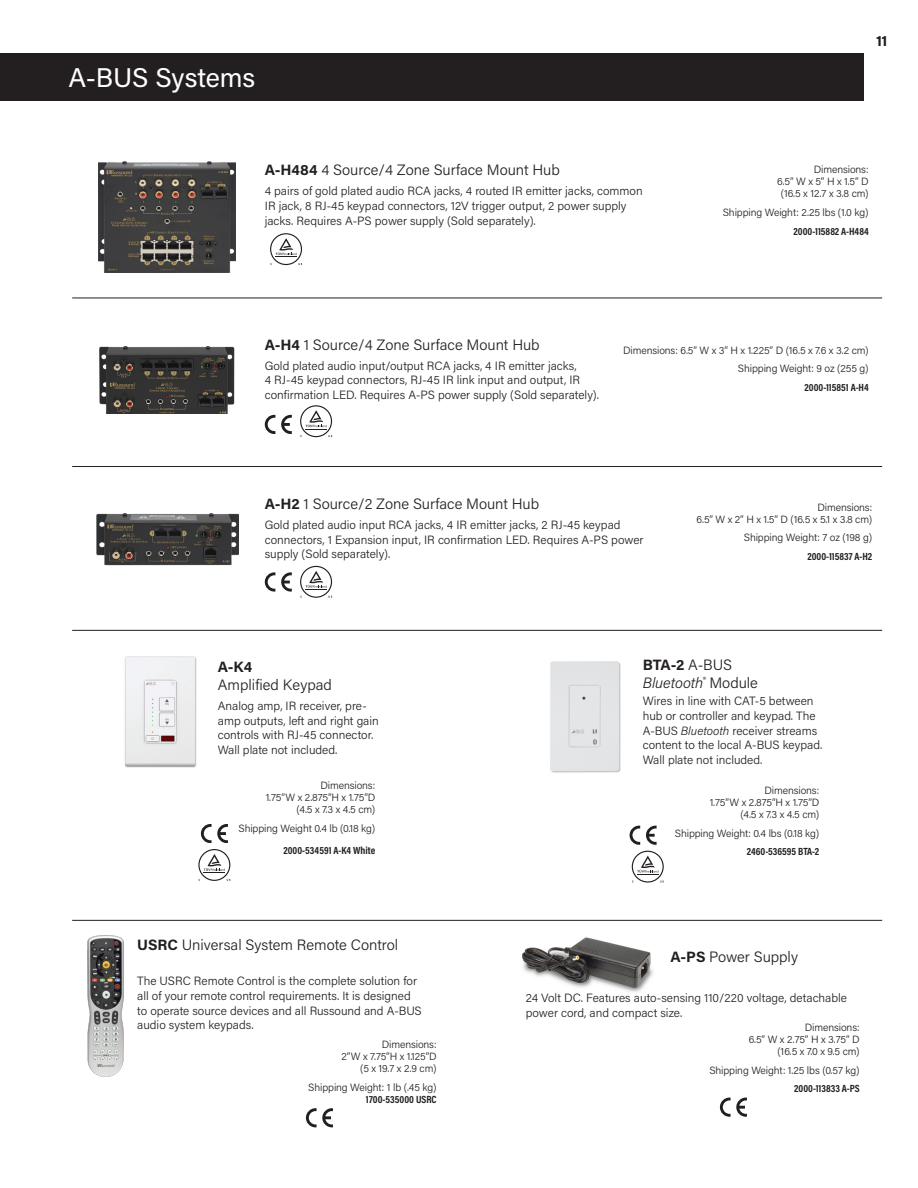
<style>
.page{position:relative;width:918px;height:1188px;background:#fff}
.page>*{position:absolute;margin:0;border:0;box-sizing:border-box;transform-origin:0 0}
.Page_Header{font:27px "Acumin Pro";letter-spacing:-.005em;color:#fff}
.subhead{font:300 15px/18px "Acumin Pro";color:#231f20}
.body{font:300 15px/18px "Acumin Pro";color:#231f20}
.t1{font:700 15px "Acumin Pro";color:#231f20}
.body-2{font:300 12px/14.7px "Acumin Pro";color:#231f20}
.dimensions{font:300 10.5px/12px "Acumin Pro";letter-spacing:-.01em;color:#231f20;text-align:right}
.part_numbers{font:700 10.5px "Acumin Pro Cond";color:#231f20}
.s1{font-weight:700}
.s2{font-style:italic}
</style>
<div class="page">
<div style="left:0;top:54px;width:864px;height:47px;background:#231f20"></div>
<img style="left:98px;top:161px;width:137px;height:112px">
<img style="left:99px;top:347px;width:135px;height:67px">
<img style="left:96px;top:514px;width:142px;height:52px">
<svg style="left:265px;top:415px;width:10px;height:19px"></svg>
<svg style="left:281px;top:415px;width:11px;height:19px"></svg>
<svg style="left:265px;top:572px;width:10px;height:19px"></svg>
<svg style="left:281px;top:572px;width:11px;height:19px"></svg>
<img style="left:521px;top:937px;width:132px;height:55px">
<hr style="left:72px;top:298px;width:810px;height:1px;background:#231f20">
<hr style="left:72px;top:466px;width:810px;height:1px;background:#231f20">
<hr style="left:72px;top:630px;width:810px;height:1px;background:#231f20">
<hr style="left:72px;top:920px;width:810px;height:1px;background:#231f20">
<img style="left:124px;top:656px;width:73px;height:112px">
<img style="left:550px;top:661px;width:71px;height:112px">
<img style="left:87px;top:935px;width:37px;height:142px">
<svg style="left:630px;top:826px;width:10px;height:19px"></svg>
<svg style="left:646px;top:826px;width:11px;height:19px"></svg>
<svg style="left:201px;top:824px;width:27px;height:19px"></svg>
<svg style="left:306px;top:1108px;width:27px;height:19px"></svg>
<svg style="left:720px;top:1098px;width:27px;height:19px"></svg>
<svg style="left:270px;top:233px;width:32px;height:32px"></svg>
<svg style="left:300px;top:405px;width:32px;height:32px"></svg>
<svg style="left:300px;top:566px;width:32px;height:32px"></svg>
<svg style="left:198px;top:849px;width:32px;height:32px"></svg>
<svg style="left:632px;top:851px;width:32px;height:32px"></svg>
<p class="Page_Header" style="left:68px;top:59px;width:188px">A-BUS Systems</p>
<p class="subhead" style="left:265px;top:161px;width:297px"><span class="s1">A-H484</span> 4 Source/4 Zone Surface Mount Hub</p>
<p class="body-2" style="left:265px;top:183px;width:379px">4 pairs of gold plated audio RCA jacks, 4 routed IR emitter jacks, common<br>IR jack, 8 RJ-45 keypad connectors, 12V trigger output, 2 power supply jacks. Requires A-PS power supply (Sold separately).</p>
<p class="t1" style="left:876px;top:30px;width:13px">11</p>
<p class="dimensions" style="left:777px;top:163px;width:93px">Dimensions:<br>6.5” W x 5” H x 1.5” D (16.5 x 12.7 x 3.8 cm)</p>
<p class="dimensions" style="left:723px;top:206px;width:147px">Shipping Weight: 2.25 lbs (1.0 kg)</p>
<p class="part_numbers" style="left:794px;top:224px;width:77px">2000-115882 A-H484</p>
<p class="subhead" style="left:265px;top:335px;width:276px"><span class="s1">A-H4</span> 1 Source/4 Zone Surface Mount Hub</p>
<p class="body-2" style="left:265px;top:358px;width:336px">Gold plated audio input/output RCA jacks, 4 IR emitter jacks,<br>4 RJ-45 keypad connectors, RJ-45 IR link input and output, IR confirmation LED. Requires A-PS power supply (Sold separately).</p>
<p class="dimensions" style="left:623px;top:343px;width:247px">Dimensions: 6.5” W x 3” H x 1.225” D (16.5 x 7.6 x 3.2 cm)</p>
<p class="dimensions" style="left:738px;top:362px;width:132px">Shipping Weight: 9 oz (255 g)</p>
<p class="part_numbers" style="left:805px;top:380px;width:66px">2000-115851 A-H4</p>
<p class="subhead" style="left:265px;top:494px;width:276px"><span class="s1">A-H2</span> 1 Source/2 Zone Surface Mount Hub</p>
<p class="body-2" style="left:265px;top:517px;width:380px">Gold plated audio input RCA jacks, 4 IR emitter jacks, 2 RJ-45 keypad connectors, 1 Expansion input, IR confirmation LED. Requires A-PS power supply (Sold separately).</p>
<p class="dimensions" style="left:697px;top:501px;width:177px">Dimensions:<br>6.5” W x 2” H x 1.5” D (16.5 x 5.1 x 3.8 cm)</p>
<p class="dimensions" style="left:744px;top:531px;width:130px">Shipping Weight: 7 oz (198 g)</p>
<p class="part_numbers" style="left:807px;top:550px;width:66px">2000-115837 A-H2</p>
<p class="subhead" style="left:218px;top:657px;width:116px"><span class="s1">A-K4<br></span>Amplified Keypad</p>
<p class="body-2" style="left:218px;top:698px;width:163px">Analog amp, IR receiver, pre&shy;amp outputs, left and right gain controls with RJ-45 connector.<br>Wall plate not included.</p>
<p class="dimensions" style="left:266px;top:779px;width:111px">Dimensions:<br>1.75”W x 2.875”H x 1.75”D (4.5 x 7.3 x 4.5 cm)</p>
<p class="dimensions" style="left:239px;top:822px;width:138px">Shipping Weight 0.4 lb (0.18 kg)</p>
<p class="part_numbers" style="left:283px;top:843px;width:93px">2000-534591 A-K4 White</p>
<p class="subhead" style="left:137px;top:935px;width:262px"><span class="s1">USRC</span> Universal System Remote Control</p>
<p class="body-2" style="left:137px;top:973px;width:286px">The USRC Remote Control is the complete solution for all of your remote control requirements. It is designed to operate source devices and all Russound and A-BUS audio system keypads.</p>
<p class="dimensions" style="left:342px;top:1038px;width:97px">Dimensions:<br>2”W x 7.75”H x 1.125”D (5 x 19.7 x 2.9 cm)</p>
<p class="dimensions" style="left:308px;top:1081px;width:130px">Shipping Weight: 1 lb (.45 kg)</p>
<p class="part_numbers" style="left:366px;top:1093px;width:72px">1700-535000 USRC</p>
<p class="body" style="left:643px;top:655px;width:117px"><span class="s1">BTA-2</span> A-BUS<br><span class="s2">Bluetooth</span><sup>®</sup> Module</p>
<p class="body-2" style="left:643px;top:693px;width:181px">Wires in line with CAT-5 between hub or controller and keypad. The<br>A-BUS <span class="s2">Bluetooth</span> receiver streams content to the local A-BUS keypad.<br>Wall plate not included.</p>
<p class="dimensions" style="left:710px;top:784px;width:111px">Dimensions:<br>1.75”W x 2.875”H x 1.75”D (4.5 x 7.3 x 4.5 cm)</p>
<p class="dimensions" style="left:675px;top:827px;width:146px">Shipping Weight: 0.4 lbs (0.18 kg)</p>
<p class="part_numbers" style="left:747px;top:845px;width:74px">2460-536595 BTA-2</p>
<p class="subhead" style="left:670px;top:947px;width:129px"><span class="s1">A-PS</span> Power Supply</p>
<p class="body-2" style="left:526px;top:990px;width:323px">24 Volt DC. Features auto-sensing 110/220 voltage, detachable power cord, and compact size.</p>
<p class="dimensions" style="left:749px;top:1021px;width:112px">Dimensions:<br>6.5” W x 2.75” H x 3.75” D (16.5 x 7.0 x 9.5 cm)</p>
<p class="dimensions" style="left:709px;top:1064px;width:152px">Shipping Weight: 1.25 lbs (0.57 kg)</p>
<p class="part_numbers" style="left:794px;top:1082px;width:67px">2000-113833 A-PS</p>
</div>
